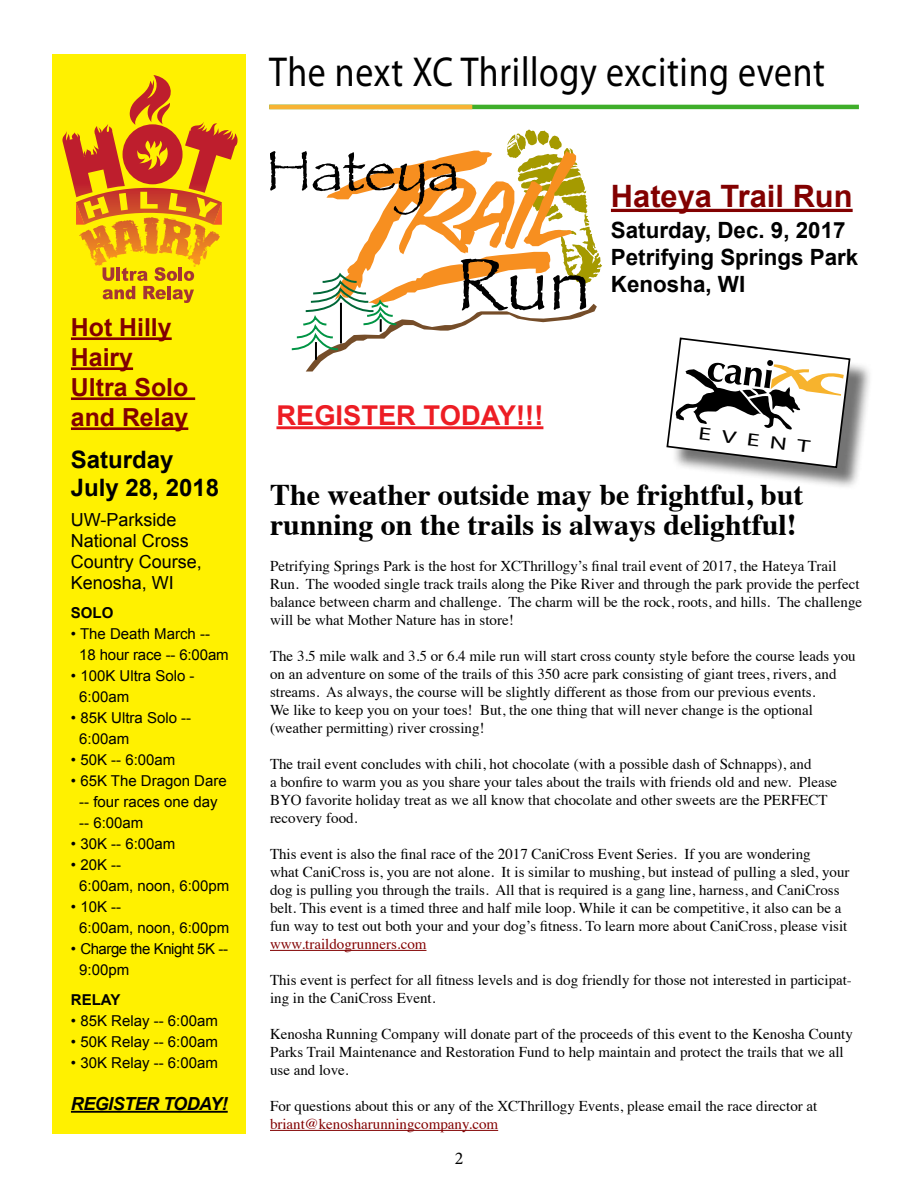
<style>
.page{position:relative;width:918px;height:1188px;background:#fff}
.page>*{position:absolute;margin:0;border:0;box-sizing:border-box;transform-origin:0 0}
.t1{font:42px "Myriad Pro";letter-spacing:.02em;color:#000;scale:.85 1}
.t2{font:700 30.9px "Arial";color:#820000}
.t3{font:700 30px/30px "Times";color:#000}
.t4{font:700 27.3px "Arial";color:#ed1d24}
.t5{font:700 24.9px/30px "Arial";color:#820000}
.t6{font:700 24px/28.5px "Arial";color:#000}
.t7{font:700 22.35px/26.8px "Arial";color:#000}
.t8{font:18px/21px "Arial";color:#000}
.t9{font:italic 700 18px "Arial";letter-spacing:-.03em;color:#000}
.t10{font:18px "Minion Pro";color:#000}
.t11{font:17.85px "Myriad Pro";color:#000;scale:1.46 1}
.t12{font:15px/18px "Times";color:#000}
.t13{font:15px/21px "Arial";color:#000}
.t14{font:15px "Times";color:#820000}
.t15{font:15px/21px "Arial";letter-spacing:-.03em;color:#000}
.t16{font:700 15px "Arial";color:#000}
</style>
<div class="page">
<hr style="left:269px;top:105px;width:590px;height:4px;background:#3fae2a">
<hr style="left:269px;top:105px;width:203px;height:4px;background:#f7b334">
<hr style="left:611px;top:209px;width:242px;height:3px;background:#820000">
<svg style="left:270px;top:130px;width:332px;height:242px"></svg>
<div style="left:671px;top:342px;width:202px;height:149px;background:#000;opacity:.55"></div>
<svg style="left:666px;top:337px;width:185px;height:132px"></svg>
<hr style="left:270px;top:950px;width:156px;height:1px;background:#820000">
<hr style="left:270px;top:1130px;width:228px;height:1px;background:#820000">
<hr style="left:276px;top:426px;width:267px;height:3px;background:#ed1d24">
<div style="left:52px;top:54px;width:193px;height:1080px;background:#fff100"></div>
<svg style="left:213px;top:202px;width:9px;height:23px"></svg>
<svg style="left:76px;top:202px;width:9px;height:23px"></svg>
<svg style="left:66px;top:75px;width:172px;height:118px"></svg>
<svg style="left:103px;top:267px;width:91px;height:36px"></svg>
<hr style="left:71px;top:337px;width:101px;height:3px;background:#820000">
<hr style="left:71px;top:367px;width:62px;height:3px;background:#820000">
<hr style="left:71px;top:397px;width:124px;height:3px;background:#820000">
<hr style="left:71px;top:427px;width:117px;height:3px;background:#820000">
<hr style="left:71px;top:1111px;width:157px;height:2px;background:#000">
<h3 class="t5" style="left:71px;top:313px;width:119px">Hot Hilly<br>Hairy<br>Ultra Solo and Relay</h3>
<h3 class="t6" style="left:71px;top:446px;width:150px">Saturday<br>July 28, 2018</h3>
<p class="t8" style="left:71px;top:510px;width:133px">UW-Parkside<br>National Cross<br>Country Course,<br>Kenosha, WI</p>
<p class="t16" style="left:71px;top:603px;width:44px">SOLO</p>
<p class="t13" style="left:79px;top:623px;width:151px;text-indent:-8px">• The Death March --<br>18 hour race -- 6:00am</p>
<p class="t13" style="left:79px;top:665px;width:117px;text-indent:-8px">• 100K Ultra Solo -<br>6:00am</p>
<p class="t13" style="left:79px;top:707px;width:113px;text-indent:-8px">• 85K Ultra Solo --<br>6:00am</p>
<p class="t13" style="left:71px;top:749px;width:106px">• 50K -- 6:00am</p>
<p class="t13" style="left:79px;top:770px;width:149px;text-indent:-8px">• 65K The Dragon Dare -- four races one day -- 6:00am</p>
<p class="t13" style="left:71px;top:833px;width:106px">• 30K -- 6:00am</p>
<p class="t13" style="left:79px;top:854px;width:152px;text-indent:-8px">• 20K --<br>6:00am, noon, 6:00pm</p>
<p class="t13" style="left:79px;top:896px;width:152px;text-indent:-8px">• 10K --<br>6:00am, noon, 6:00pm</p>
<p class="t15" style="left:79px;top:938px;width:150px;text-indent:-8px">• Charge the Knight 5K --<br>9:00pm</p>
<p class="t16" style="left:71px;top:990px;width:51px">RELAY</p>
<p class="t13" style="left:71px;top:1010px;width:148px">• 85K Relay -- 6:00am</p>
<p class="t13" style="left:71px;top:1031px;width:148px">• 50K Relay -- 6:00am</p>
<p class="t13" style="left:71px;top:1052px;width:148px">• 30K Relay -- 6:00am</p>
<p class="t9" style="left:71px;top:1092px;width:158px">REGISTER TODAY!</p>
<h1 class="t1" style="left:269px;top:46px;width:655px">The next XC Thrillogy exciting event</h1>
<h2 class="t2" style="left:611px;top:176px;width:243px">Hateya Trail Run</h2>
<h3 class="t7" style="left:611px;top:218px;width:249px">Saturday, Dec. 9, 2017<br>Petrifying Springs Park<br>Kenosha, WI</h3>
<h3 class="t4" style="left:276px;top:397px;width:268px">REGISTER TODAY!!!</h3>
<p class="t11" style="left:700px;top:422px;width:79px;rotate:7deg">EVENT</p>
<h3 class="t3" style="left:270px;top:477px;width:535px">The weather outside may be frightful, but running on the trails is always delightful!</h3>
<p class="t12" style="left:270px;top:556px;width:594px">Petrifying Springs Park is the host for XCThrillogy’s final trail event of 2017, the Hateya Trail Run. The wooded single track trails along the Pike River and through the park provide the perfect balance between charm and challenge. The charm will be the rock, roots, and hills. The challenge will be what Mother Nature has in store!</p>
<p class="t12" style="left:270px;top:646px;width:587px">The 3.5 mile walk and 3.5 or 6.4 mile run will start cross county style before the course leads you on an adventure on some of the trails of this 350 acre park consisting of giant trees, rivers, and streams. As always, the course will be slightly different as those from our previous events.<br>We like to keep you on your toes! But, the one thing that will never change is the optional (weather permitting) river crossing!</p>
<p class="t12" style="left:270px;top:754px;width:569px">The trail event concludes with chili, hot chocolate (with a possible dash of Schnapps), and<br>a bonfire to warm you as you share your tales about the trails with friends old and new. Please BYO favorite holiday treat as we all know that chocolate and other sweets are the PERFECT recovery food.</p>
<p class="t12" style="left:270px;top:844px;width:581px">This event is also the final race of the 2017 CaniCross Event Series. If you are wondering<br>what CaniCross is, you are not alone. It is similar to mushing, but instead of pulling a sled, your dog is pulling you through the trails. All that is required is a gang line, harness, and CaniCross belt. This event is a timed three and half mile loop. While it can be competitive, it also can be a fun way to test out both your and your dog’s fitness. To learn more about CaniCross, please visit</p>
<p class="t14" style="left:270px;top:930px;width:158px">www.traildogrunners.com</p>
<p class="t12" style="left:270px;top:970px;width:583px">This event is perfect for all fitness levels and is dog friendly for those not interested in participat&shy;ing in the CaniCross Event.</p>
<p class="t12" style="left:270px;top:1024px;width:584px">Kenosha Running Company will donate part of the proceeds of this event to the Kenosha County<br>Parks Trail Maintenance and Restoration Fund to help maintain and protect the trails that we all use and love.</p>
<p class="t12" style="left:270px;top:1096px;width:549px">For questions about this or any of the XCThrillogy Events, please email the race director at</p>
<p class="t14" style="left:270px;top:1110px;width:230px">briant@kenosharunningcompany.com</p>
<p class="t10" style="left:455px;top:1146px;width:10px">2</p>
</div>
